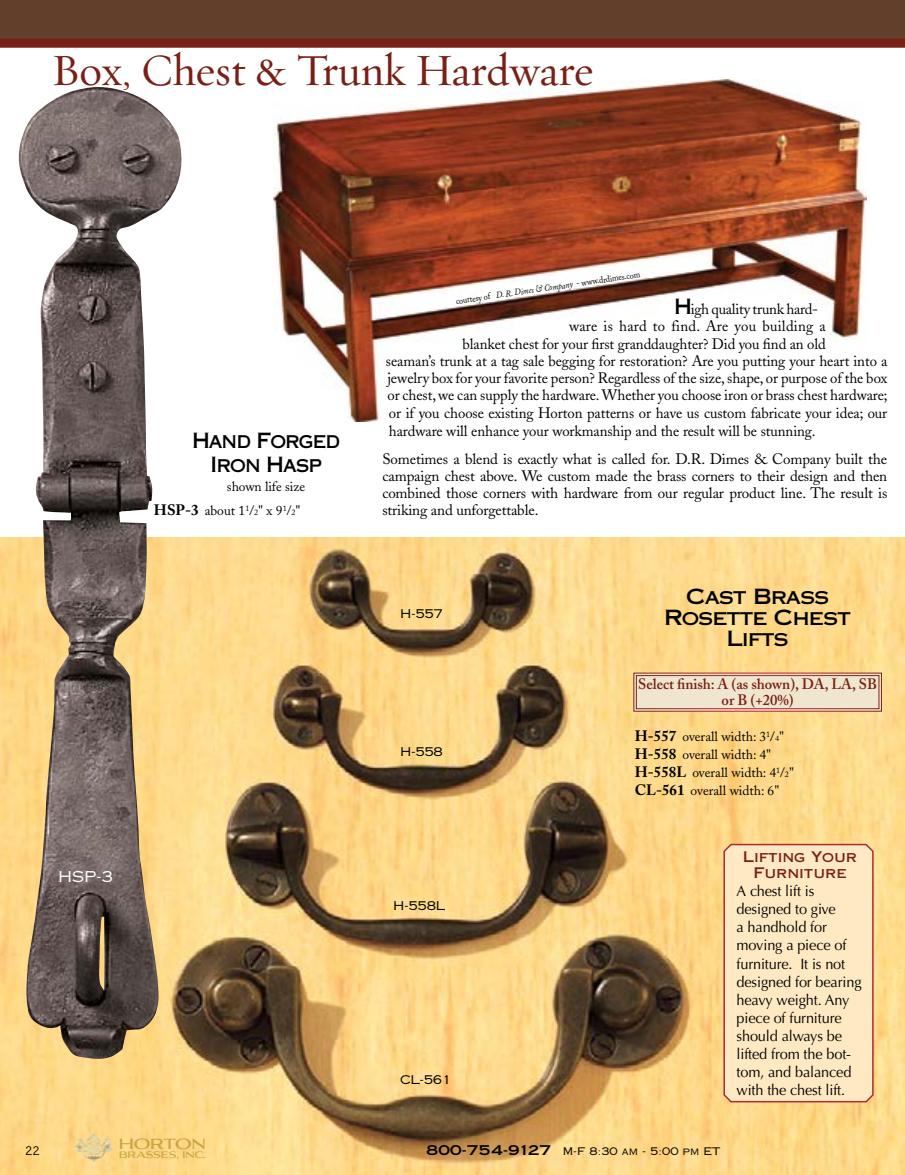
<style>
.page{position:relative;width:905px;height:1175px;background:#fff}
.page>*{position:absolute;margin:0;border:0;box-sizing:border-box;transform-origin:0 0}
.t1{font:45px "Requiem Text";letter-spacing:-.005em;color:#792016}
.t2{font:21px/21px "Copperplate Thirty One AB";letter-spacing:-.05em;color:#000;text-align:center}
.t3{font:21px/24px "Copperplate Thirty One AB";letter-spacing:-.05em;color:#000;text-align:center;scale:.9 1}
.t4{font:15px/17.2px "Adobe Caslon";letter-spacing:-.005em;color:#000;text-align:justify}
.t5{font:15px/18px "Optima LT Std";letter-spacing:-.01em;color:#000}
.t6{font:600 15px/16.5px "Adobe Caslon";color:#792016;text-align:center}
.t7{font:15px "Adobe Caslon";letter-spacing:.02em;color:#000}
.t8{font:15px "Copperplate Thirty Two AB";color:#fff}
.t9{font:14.7px/16.5px "Copperplate Thirty One AB";letter-spacing:-.005em;color:#792016;text-align:center}
.t10{font:500 14.25px "Aviano Flare";letter-spacing:-.05em;color:#c7a643;scale:.95 1}
.t11{font:13.5px/18px "Adobe Caslon";color:#000}
.t12{font:12px "Copperplate Thirty Two AB";letter-spacing:-.025em;color:#000}
.t13{font:12px "Copperplate Twenty Nine AB";color:#000}
.t14{font:10.5px "Copperplate Thirty Two AB";letter-spacing:-.005em;color:#000}
.t15{font:9px "Adobe Caslon";color:#000;scale:.9 1}
.t16{font:500 9px "Aviano Flare";letter-spacing:-.01em;color:#c7a643;scale:.95 1}
.s1{font-weight:700;font-size:15px}
.s2{font-size:8.1px}
.s3{font-style:italic}
.s4{font-family:"Copperplate Thirty One AB";font-size:21px}
.s5{font-family:"Copperplate Thirty One AB";font-size:13.5px}
</style>
<div class="page">
<div style="left:0;top:0;width:904px;height:44px;background:#613f2a"></div>
<div style="left:0;top:39px;width:904px;height:9px;background:#792016"></div>
<img style="left:0;top:537px;width:904px;height:637px">
<img style="left:273px;top:80px;width:593px;height:342px">
<div style="left:722px;top:842px;width:152px;height:261px;background:#ffe9c2"></div>
<img style="left:15px;top:87px;width:167px;height:971px">
<svg style="left:633px;top:672px;width:248px;height:39px;background:#ebdbc4"></svg>
<div style="left:636px;top:675px;width:243px;height:34px;border:1px solid #fff"></div>
<img style="left:74px;top:1133px;width:39px;height:29px">
<h1 class="t1" style="left:51px;top:41px;width:544px">Box, Chest &amp; Trunk Hardware</h1>
<h2 class="t3" style="left:192px;top:428px;width:166px">Hand Forged<br>Iron Hasp</h2>
<p class="t11" style="left:154px;top:475px;width:153px;line-height:24px;text-indent:73px">shown life size<br><span class="s1">HSP-3</span> about 1<sup>1</sup>/<span class="s2">2</span>" x 9<sup>1</sup>/<span class="s2">2</span>"</p>
<p class="t8" style="left:58px;top:867px;width:57px">HSP-3</p>
<p class="t15" style="left:455px;top:295px;width:208px;rotate:-8deg">courtesy of <span class="s3">D. R. Dimes &amp; Company</span> - www.drdimes.com</p>
<p class="t4" style="left:674px;top:301px;width:146px"><span class="s4">H</span>igh quality trunk hard-</p>
<p class="t7" style="left:569px;top:317px;width:258px">ware is hard to find. Are you building a</p>
<p class="t4" style="left:462px;top:335px;width:365px">blanket chest for your first granddaughter? Did you find an old</p>
<p class="t4" style="left:386px;top:352px;width:503px">seaman’s trunk at a tag sale begging for restoration? Are you putting your heart into a</p>
<p class="t4" style="left:387px;top:370px;width:501px">jewelry box for your favorite person? Regardless of the size, shape, or purpose of the box</p>
<p class="t4" style="left:387px;top:387px;width:501px">or chest, we can supply the hardware. Whether you choose iron or brass chest hardware;</p>
<p class="t4" style="left:389px;top:404px;width:500px">or if you choose existing Horton patterns or have us custom fabricate your idea; our</p>
<p class="t4" style="left:389px;top:422px;width:428px">hardware will enhance your workmanship and the result will be stunning.</p>
<p class="t4" style="left:382px;top:450px;width:506px">Sometimes a blend is exactly what is called for. D.R. Dimes &amp; Company built the campaign chest above. We custom made the brass corners to their design and then combined those corners with hardware from our regular product line. The result is striking and unforgettable.</p>
<p class="t12" style="left:400px;top:606px;width:44px">H-557</p>
<p class="t12" style="left:400px;top:745px;width:44px">H-558</p>
<p class="t12" style="left:393px;top:898px;width:53px">H-558L</p>
<p class="t12" style="left:400px;top:1072px;width:53px">CL-561</p>
<h2 class="t2" style="left:664px;top:586px;width:188px">Cast Brass<br>Rosette Chest<br>Lifts</h2>
<p class="t6" style="left:638px;top:675px;width:240px">Select finish: A (as shown), DA, LA, SB or B (+20%)</p>
<p class="t11" style="left:634px;top:727px;width:161px"><span class="s1">H-557</span> overall width: 3<sup>1</sup>/<span class="s2">4</span>"<br><span class="s1">H-558</span> overall width: 4"<br><span class="s1">H-558L</span> overall width: 4<sup>1</sup>/<span class="s2">2</span>"<br><span class="s1">CL-561</span> overall width: 6"</p>
<p class="t9" style="left:743px;top:848px;width:116px">Lifting Your<br>Furniture</p>
<p class="t5" style="left:736px;top:882px;width:126px">A chest lift is designed to give<br>a handhold for moving a piece of furniture. It is not designed for bearing heavy weight. Any piece of furniture should always be lifted from the bot&shy;tom, and balanced with the chest lift.</p>
<p class="t10" style="left:119px;top:1135px;width:93px">HORTON</p>
<p class="t13" style="left:25px;top:1143px;width:16px">22</p>
<p class="t16" style="left:119px;top:1149px;width:93px">BRASSES, INC.</p>
<p class="t14" style="left:426px;top:1144px;width:295px"><span class="s5">800-754-9127</span> M-F 8:30 am - 5:00 pm ET</p>
</div>
